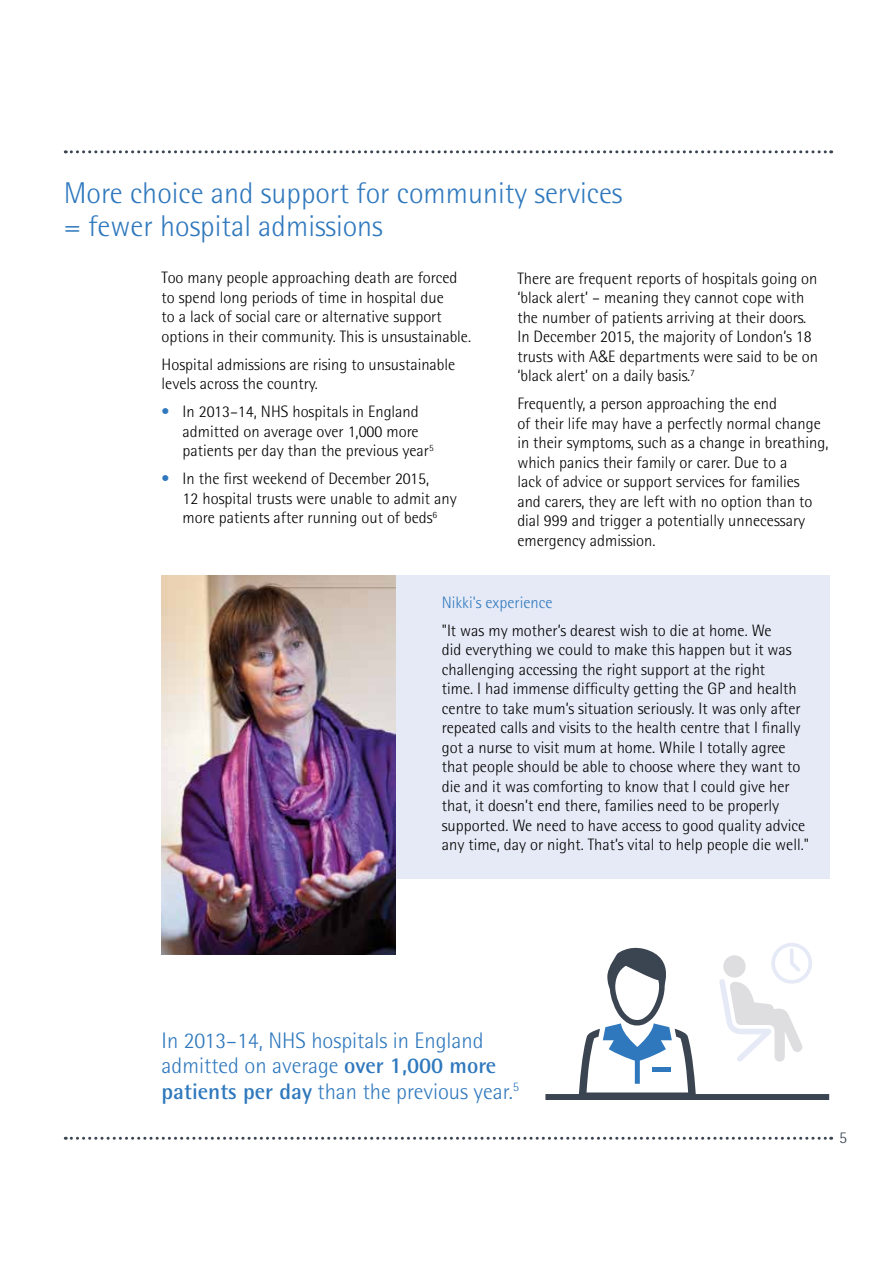
<style>
.page{position:relative;width:893px;height:1263px;background:#fff}
.page>*{position:absolute;margin:0;border:0;box-sizing:border-box;transform-origin:0 0}
.t1{font:300 30px/33.2px "Rotis Semi Sans Std";color:#2f78bd}
.t2{font:300 22.5px/25.5px "Rotis Semi Sans Std";color:#2f78bd}
.t3{font:300 16.5px/19.5px "Rotis Semi Sans Std";color:#000}
.t4{font:300 16.5px "Rotis Semi Sans Std";color:#2f78bd}
.t5{font:300 16.5px "Rotis Semi Sans Std";color:#3b4552}
.s1{font-family:"Helvetica Neue LT Std"}
.s2{color:#2f78bd}
.s3{font-weight:700}
</style>
<div class="page">
<div style="left:187px;top:575px;width:642px;height:303px;background:#e6eaf6"></div>
<svg style="left:65px;top:150px;width:767px;height:3px"></svg>
<svg style="left:65px;top:1137px;width:767px;height:3px"></svg>
<svg style="left:719px;top:943px;width:93px;height:119px"></svg>
<img style="left:162px;top:575px;width:233px;height:379px">
<svg style="left:579px;top:947px;width:117px;height:147px"></svg>
<div style="left:545px;top:1094px;width:284px;height:6px;background:#3b4552"></div>
<h1 class="t1" style="left:64px;top:176px;width:560px">More choice and support for community services = fewer hospital admissions</h1>
<p class="t3" style="left:517px;top:269px;width:302px">There are frequent reports of hospitals going on ‘black alert’ – meaning they cannot cope with the number of patients arriving at their doors.<br>In December 2015, the majority of London’s 18 trusts with A<span class="s1">&amp;</span>E departments were said to be on ‘black alert’ on a daily basis.<sup>7</sup></p>
<p class="t3" style="left:517px;top:394px;width:313px">Frequently, a person approaching the end<br>of their life may have a perfectly normal change in their symptoms, such as a change in breathing, which panics their family or carer. Due to a<br>lack of advice or support services for families<br>and carers, they are left with no option than to dial 999 and trigger a potentially unnecessary emergency admission.</p>
<p class="t3" style="left:162px;top:268px;width:311px">Too many people approaching death are forced to spend long periods of time in hospital due<br>to a lack of social care or alternative support options in their community. This is unsustainable.</p>
<p class="t3" style="left:162px;top:355px;width:295px">Hospital admissions are rising to unsustainable levels across the country.</p>
<p class="t3" style="left:183px;top:402px;width:253px;text-indent:-21px"><span class="s2">•</span> In 2013–14, NHS hospitals in England admitted on average over 1,000 more patients per day than the previous year<sup>5</sup></p>
<p class="t3" style="left:183px;top:469px;width:276px;text-indent:-21px"><span class="s2">•</span> In the first weekend of December 2015,<br>12 hospital trusts were unable to admit any more patients after running out of beds<sup>6</sup></p>
<p class="t4" style="left:442px;top:593px;width:112px">N ikki's experience</p>
<p class="t3" style="left:442px;top:620px;width:369px">"It was my mother’s dearest wish to die at home. We<br>did everything we could to make this happen but it was challenging accessing the right support at the right<br>time. I had immense difficulty getting the GP and health centre to take mum’s situation seriously. It was only after repeated calls and visits to the health centre that I finally got a nurse to visit mum at home. While I totally agree that people should be able to choose where they want to die and it was comforting to know that I could give her that, it doesn’t end there, families need to be properly supported. We need to have access to good quality advice any time, day or night. That’s vital to help people die well."</p>
<h2 class="t2" style="left:162px;top:1027px;width:359px">In 2013–14, NHS hospitals in England admitted on average <span class="s3">over 1,000 more patients per day</span> than the previous year.<sup>5</sup></h2>
<p class="t5" style="left:839px;top:1128px;width:9px">5</p>
</div>
